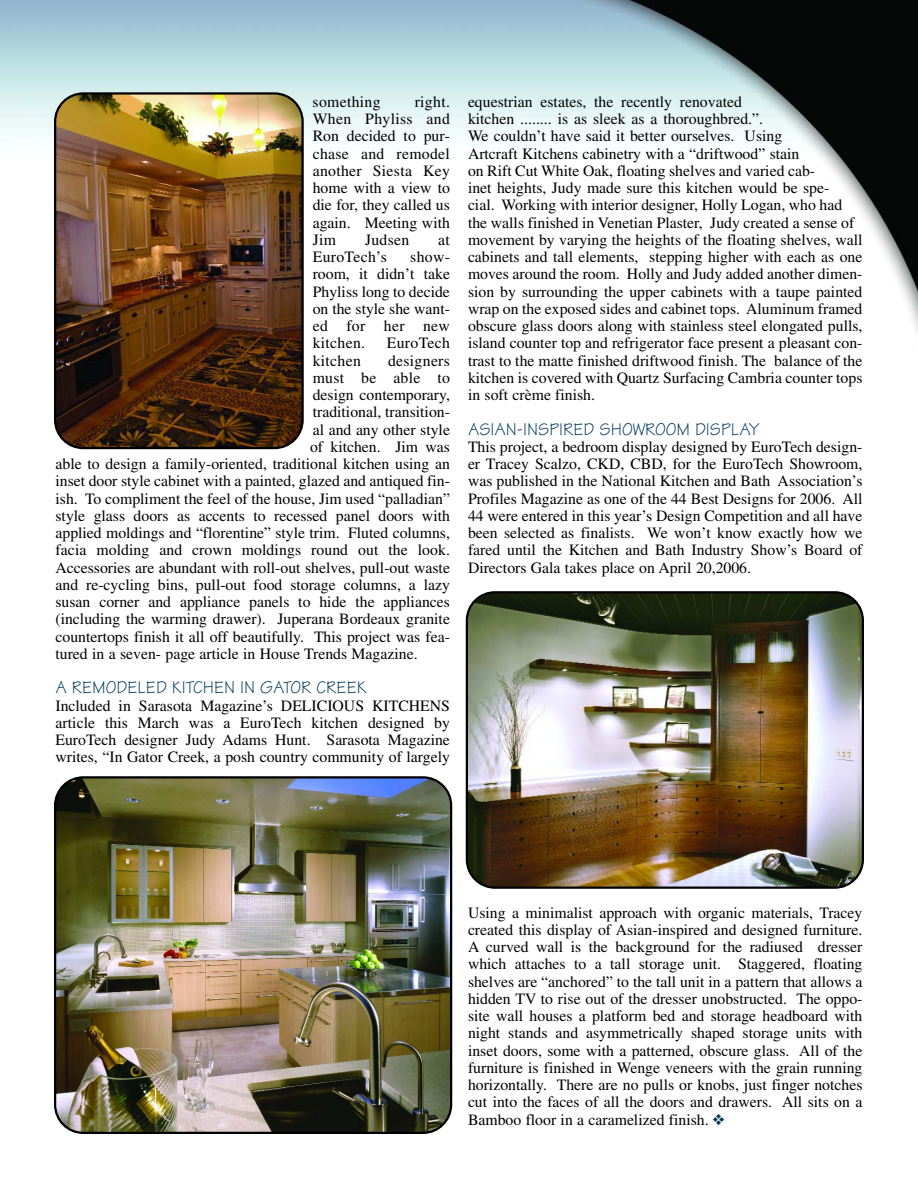
<style>
.page{position:relative;width:918px;height:1188px;background:#fff}
.page>*{position:absolute;margin:0;border:0;box-sizing:border-box;transform-origin:0 0}
.t1{font:18px "Tekton";color:#00395b}
.t2{font:15.75px/17.2px "Times";color:#000;text-align:justify}
.t3{font:15.75px "Times";letter-spacing:.02em;color:#000}
.s1{color:#00395b}
</style>
<div class="page">
<img style="left:0;top:0;width:918px;height:634px">
<img style="left:54px;top:776px;width:398px;height:358px">
<img style="left:466px;top:591px;width:398px;height:298px">
<img style="left:54px;top:92px;width:250px;height:357px">
<p class="t2" style="left:313px;top:94px;width:139px;text-indent:102px">right.<br>When Phyliss and Ron decided to pur&shy;chase and remodel another Siesta Key home with a view to die for, they called us again. Meeting with Jim</p>
<p class="t3" style="left:313px;top:96px;width:70px">something</p>
<p class="t2" style="left:365px;top:232px;width:46px">Judsen</p>
<p class="t2" style="left:438px;top:232px;width:13px">at</p>
<p class="t3" style="left:313px;top:251px;width:76px">EuroTech’s</p>
<p class="t2" style="left:313px;top:250px;width:139px;text-indent:98px">show&shy;room, it didn’t take Phyliss long to decide on the style she want&shy;ed for her new kitchen.</p>
<p class="t3" style="left:387px;top:337px;width:65px">EuroTech</p>
<p class="t3" style="left:313px;top:355px;width:50px">kitchen</p>
<p class="t3" style="left:388px;top:355px;width:63px">designers</p>
<p class="t3" style="left:313px;top:372px;width:139px">must be able to</p>
<p class="t2" style="left:313px;top:388px;width:139px">design contemporary,</p>
<p class="t2" style="left:313px;top:405px;width:139px">traditional, transition-</p>
<p class="t2" style="left:313px;top:422px;width:139px">al and any other style</p>
<p class="t2" style="left:310px;top:439px;width:141px">of kitchen. Jim was</p>
<p class="t2" style="left:56px;top:457px;width:396px">able to design a family-oriented, traditional kitchen using an</p>
<p class="t2" style="left:56px;top:474px;width:396px">inset door style cabinet with a painted, glazed and antiqued fin-</p>
<p class="t2" style="left:56px;top:491px;width:396px">ish. To compliment the feel of the house, Jim used “palladian”</p>
<p class="t2" style="left:56px;top:508px;width:396px">style glass doors as accents to recessed panel doors with</p>
<p class="t2" style="left:56px;top:526px;width:396px">applied moldings and “florentine” style trim. Fluted columns,</p>
<p class="t2" style="left:56px;top:543px;width:396px">facia molding and crown moldings round out the look.</p>
<p class="t2" style="left:56px;top:560px;width:396px">Accessories are abundant with roll-out shelves, pull-out waste</p>
<p class="t2" style="left:56px;top:577px;width:396px">and re-cycling bins, pull-out food storage columns, a lazy</p>
<p class="t2" style="left:56px;top:595px;width:396px">susan corner and appliance panels to hide the appliances</p>
<p class="t2" style="left:56px;top:612px;width:396px">(including the warming drawer). Juperana Bordeaux granite</p>
<p class="t2" style="left:56px;top:629px;width:396px">countertops finish it all off beautifully. This project was fea-</p>
<p class="t2" style="left:56px;top:646px;width:364px">tured in a seven- page article in House Trends Magazine.</p>
<p class="t1" style="left:56px;top:681px;width:313px">A REMODELED KITCHEN IN GATOR CREEK</p>
<p class="t2" style="left:56px;top:698px;width:396px">Included in Sarasota Magazine’s DELICIOUS KITCHENS article this March was a EuroTech kitchen designed by EuroTech designer Judy Adams Hunt. Sarasota Magazine writes, “In Gator Creek, a posh country community of largely</p>
<p class="t2" style="left:468px;top:94px;width:396px;text-align:left">equestrian estates, the recently renovated<br>kitchen ........ is as sleek as a thoroughbred.”.<br>We couldn’t have said it better ourselves. Using<br>Artcraft Kitchens cabinetry with a “driftwood” stain<br>on Rift Cut White Oak, floating shelves and varied cab-<br>inet heights, Judy made sure this kitchen would be spe-<br>cial. Working with interior designer, Holly Logan, who had the walls finished in Venetian Plaster, Judy created a sense of movement by varying the heights of the floating shelves, wall cabinets and tall elements, stepping higher with each as one moves around the room. Holly and Judy added another dimen&shy;sion by surrounding the upper cabinets with a taupe painted wrap on the exposed sides and cabinet tops. Aluminum framed obscure glass doors along with stainless steel elongated pulls, island counter top and refrigerator face present a pleasant con&shy;trast to the matte finished driftwood finish. The balance of the kitchen is covered with Quartz Surfacing Cambria counter tops in soft crème finish.</p>
<p class="t1" style="left:468px;top:423px;width:293px">ASIAN-INSPIRED SHOWROOM DISPLAY</p>
<p class="t2" style="left:468px;top:439px;width:396px">This project, a bedroom display designed by EuroTech design&shy;er Tracey Scalzo, CKD, CBD, for the EuroTech Showroom, was published in the National Kitchen and Bath Association’s Profiles Magazine as one of the 44 Best Designs for 2006. All 44 were entered in this year’s Design Competition and all have been selected as finalists. We won’t know exactly how we fared until the Kitchen and Bath Industry Show’s Board of Directors Gala takes place on April 20,2006.</p>
<p class="t2" style="left:468px;top:905px;width:396px">Using a minimalist approach with organic materials, Tracey created this display of Asian-inspired and designed furniture.<br>A curved wall is the background for the radiused dresser which attaches to a tall storage unit. Staggered, floating shelves are “anchored” to the tall unit in a pattern that allows a hidden TV to rise out of the dresser unobstructed. The oppo&shy;site wall houses a platform bed and storage headboard with night stands and asymmetrically shaped storage units with inset doors, some with a patterned, obscure glass. All of the furniture is finished in Wenge veneers with the grain running horizontally. There are no pulls or knobs, just finger notches cut into the faces of all the doors and drawers. All sits on a Bamboo floor in a caramelized finish. <span class="s1">❖</span></p>
</div>
